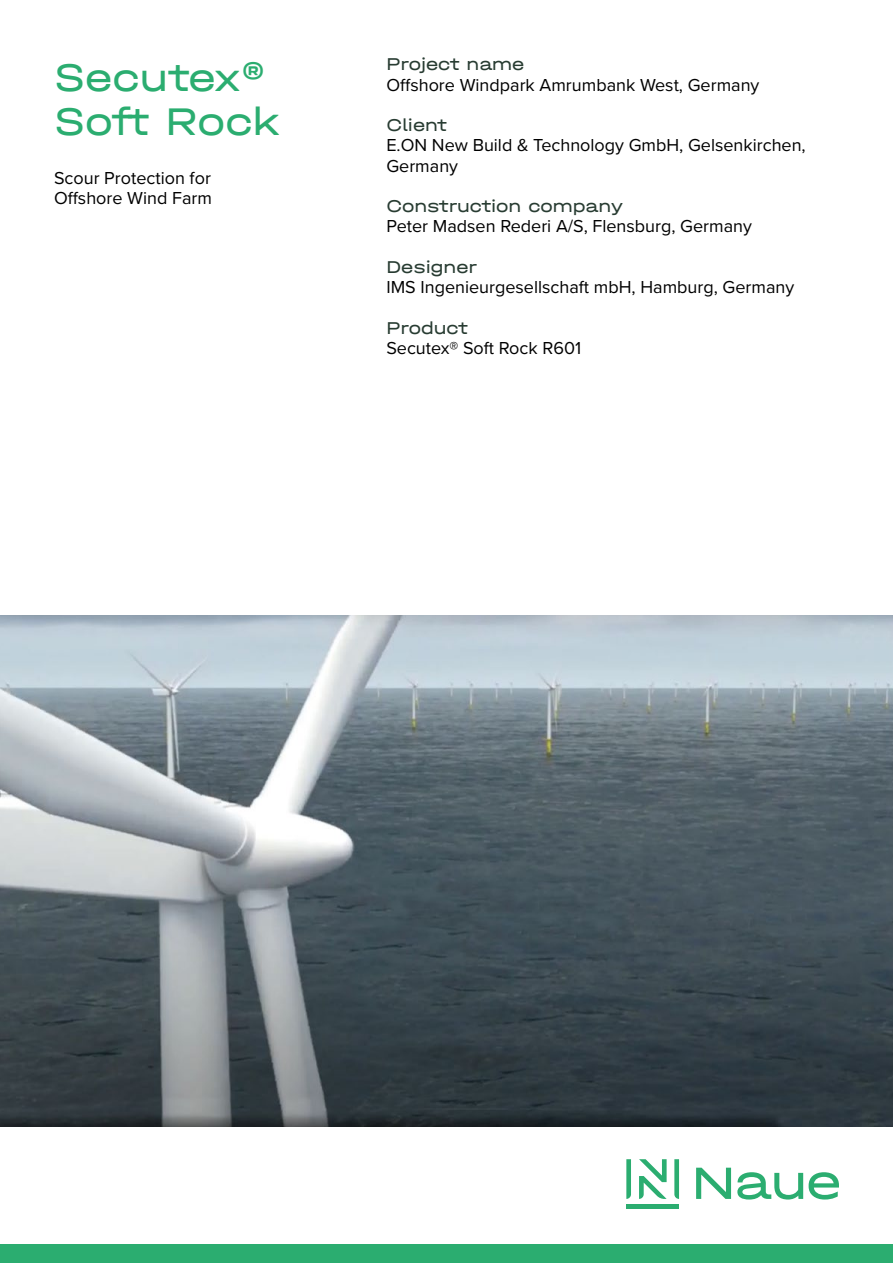
<style>
.page{position:relative;width:893px;height:1263px;background:#fff}
.page>*{position:absolute;margin:0;border:0;box-sizing:border-box;transform-origin:0 0}
.t1{font:40.5px/44.5px "Halvar Breit";color:#2bad70}
.t2{font:18px/20.2px "Proxima Nova";color:#000}
.t3{font:18px "Halvar Breit";color:#283c32}
</style>
<div class="page">
<div style="left:626px;top:1204px;width:53px;height:5px;background:#2bad70"></div>
<svg style="left:626px;top:1159px;width:5px;height:40px"></svg>
<svg style="left:674px;top:1159px;width:5px;height:40px"></svg>
<svg style="left:639px;top:1159px;width:28px;height:40px"></svg>
<svg style="left:737px;top:1172px;width:66px;height:27px"></svg>
<svg style="left:809px;top:1172px;width:30px;height:27px"></svg>
<svg style="left:696px;top:1168px;width:35px;height:31px"></svg>
<div style="left:0;top:1245px;width:893px;height:18px;background:#2bad70"></div>
<img style="left:0;top:615px;width:893px;height:512px">
<h1 class="t1" style="left:54px;top:54px;width:228px">Secutex®<br>Soft Rock</h1>
<p class="t2" style="left:54px;top:167px;width:160px">Scour Protection for<br>Offshore Wind Farm</p>
<p class="t3" style="left:386px;top:53px;width:139px">Project name</p>
<p class="t2" style="left:386px;top:74px;width:375px">Offshore Windpark Amrumbank West, Germany</p>
<p class="t3" style="left:386px;top:114px;width:62px">Client</p>
<p class="t2" style="left:386px;top:134px;width:421px">E.ON New Build &amp; Technology GmbH, Gelsenkirchen,<br>Germany</p>
<p class="t3" style="left:386px;top:195px;width:238px">Construction company</p>
<p class="t2" style="left:386px;top:215px;width:367px">Peter Madsen Rederi A/S, Flensburg, Germany</p>
<p class="t3" style="left:386px;top:256px;width:92px">Designer</p>
<p class="t2" style="left:386px;top:276px;width:409px">IMS Ingenieurgesellschaft mbH, Hamburg, Germany</p>
<p class="t3" style="left:386px;top:316px;width:83px">Product</p>
<p class="t2" style="left:386px;top:337px;width:196px">Secutex® Soft Rock R601</p>
</div>
